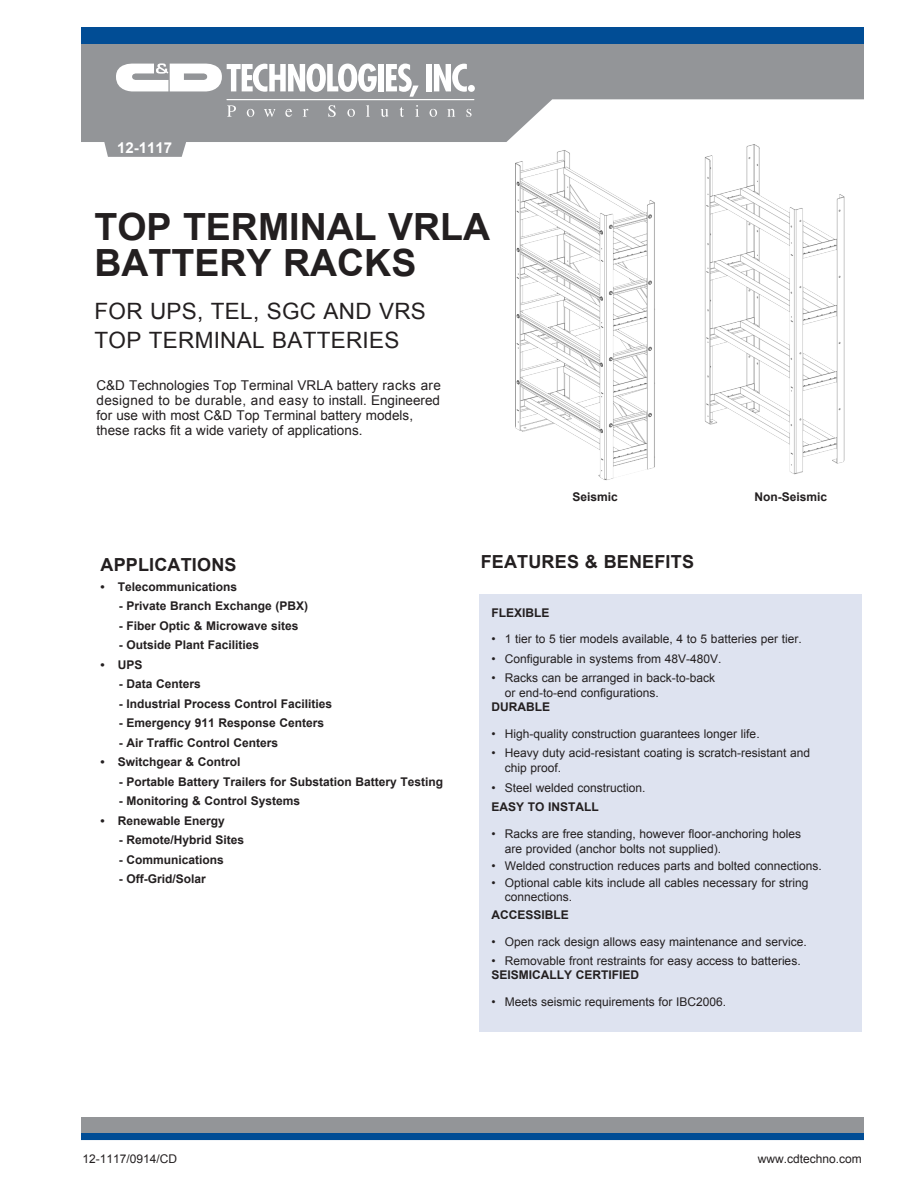
<style>
.page{position:relative;width:918px;height:1188px;background:#fff}
.page>*{position:absolute;margin:0;border:0;box-sizing:border-box;transform-origin:0 0}
.F5__Main_Head{font:700 37.5px/36px "Arial";color:#231f20}
.F5__Main_Head-2{font:22.5px "Arial";letter-spacing:.015em;color:#231f20}
.t1{font:700 18px "Arial";letter-spacing:.01em;color:#231f20}
.t2{font:700 15px "Arial";color:#fff}
.F6__Body_copy{font:13.5px/15px "Arial";color:#231f20}
.F9__Bullet{font:12px/15px "Arial";color:#231f20}
.F7__Subhead{font:700 12px "Arial";color:#231f20}
</style>
<div class="page">
<div style="left:81px;top:1133px;width:783px;height:7px;background:#014d95"></div>
<div style="left:81px;top:1117px;width:783px;height:16px;background:#939598"></div>
<svg style="left:81px;top:44px;width:783px;height:98px;fill:#939598"></svg>
<svg style="left:102px;top:133px;width:87px;height:24px;background:#9a9c9f"></svg>
<div style="left:81px;top:27px;width:783px;height:17px;background:#014d95"></div>
<svg style="left:227px;top:105px;width:9px;height:12px"></svg>
<svg style="left:247px;top:109px;width:7px;height:8px"></svg>
<svg style="left:264px;top:109px;width:11px;height:8px"></svg>
<svg style="left:285px;top:109px;width:7px;height:8px"></svg>
<svg style="left:303px;top:109px;width:5px;height:8px"></svg>
<svg style="left:328px;top:105px;width:8px;height:12px"></svg>
<svg style="left:347px;top:109px;width:8px;height:8px"></svg>
<svg style="left:366px;top:105px;width:4px;height:12px"></svg>
<svg style="left:381px;top:109px;width:8px;height:8px"></svg>
<svg style="left:400px;top:107px;width:4px;height:10px"></svg>
<svg style="left:415px;top:105px;width:4px;height:12px"></svg>
<svg style="left:430px;top:109px;width:7px;height:8px"></svg>
<svg style="left:447px;top:109px;width:8px;height:8px"></svg>
<svg style="left:466px;top:109px;width:6px;height:8px"></svg>
<div style="left:378px;top:64px;width:6px;height:27px;background:#fff"></div>
<svg style="left:386px;top:64px;width:33px;height:33px"></svg>
<div style="left:426px;top:64px;width:6px;height:27px;background:#fff"></div>
<svg style="left:434px;top:64px;width:33px;height:28px"></svg>
<div style="left:468px;top:85px;width:7px;height:7px;background:#fff;border-radius:50%"></div>
<svg style="left:116px;top:63px;width:261px;height:29px"></svg>
<hr style="left:227px;top:99px;width:247px;height:1px;background:#fff">
<div style="left:479px;top:594px;width:383px;height:438px;background:#dee3f0"></div>
<img style="left:516px;top:145px;width:329px;height:336px">
<p class="t2" style="left:117px;top:138px;width:57px">12-1117</p>
<p class="F5__Main_Head" style="left:94px;top:210px;width:397px">TOP TERMINAL VRLA<br>BATTERY RACKS</p>
<p class="F5__Main_Head-2" style="left:94px;top:296px;width:333px">FOR UPS, TEL, SGC AND VRS</p>
<p class="F5__Main_Head-2" style="left:94px;top:325px;width:306px">TOP TERMINAL BATTERIES</p>
<p class="F6__Body_copy" style="left:97px;top:378px;width:346px">C&amp;D Technologies Top Terminal VRLA battery racks are designed to be durable, and easy to install. Engineered for use with most C&amp;D Top Terminal battery models, these racks fit a wide variety of applications.</p>
<p class="F7__Subhead" style="left:572px;top:488px;width:47px">Seismic</p>
<p class="F7__Subhead" style="left:755px;top:488px;width:74px">Non-Seismic</p>
<p class="t1" style="left:101px;top:553px;width:137px">APPLICATIONS</p>
<p class="t1" style="left:481px;top:550px;width:215px">FEATURES &amp; BENEFITS</p>
<p class="F7__Subhead" style="left:101px;top:578px;width:138px">• Telecommunications</p>
<p class="F7__Subhead" style="left:119px;top:598px;width:191px">- Private Branch Exchange (PBX)</p>
<p class="F7__Subhead" style="left:119px;top:617px;width:181px">- Fiber Optic &amp; Microwave sites</p>
<p class="F7__Subhead" style="left:119px;top:637px;width:142px">- Outside Plant Facilities</p>
<p class="F7__Subhead" style="left:101px;top:656px;width:43px">• UPS</p>
<p class="F7__Subhead" style="left:119px;top:676px;width:84px">- Data Centers</p>
<p class="F7__Subhead" style="left:119px;top:695px;width:215px">- Industrial Process Control Facilities</p>
<p class="F7__Subhead" style="left:119px;top:715px;width:207px">- Emergency 911 Response Centers</p>
<p class="F7__Subhead" style="left:119px;top:734px;width:161px">- Air Traffic Control Centers</p>
<p class="F7__Subhead" style="left:101px;top:754px;width:141px">• Switchgear &amp; Control</p>
<p class="F7__Subhead" style="left:119px;top:773px;width:326px">- Portable Battery Trailers for Substation Battery Testing</p>
<p class="F7__Subhead" style="left:119px;top:793px;width:183px">- Monitoring &amp; Control Systems</p>
<p class="F7__Subhead" style="left:101px;top:812px;width:126px">• Renewable Energy</p>
<p class="F7__Subhead" style="left:119px;top:832px;width:127px">- Remote/Hybrid Sites</p>
<p class="F7__Subhead" style="left:119px;top:851px;width:107px">- Communications</p>
<p class="F7__Subhead" style="left:119px;top:871px;width:89px">- Off-Grid/Solar</p>
<p class="F7__Subhead" style="left:491px;top:604px;width:60px">FLEXIBLE</p>
<p class="F9__Bullet" style="left:491px;top:632px;width:312px">• 1 tier to 5 tier models available, 4 to 5 batteries per tier.</p>
<p class="F9__Bullet" style="left:491px;top:651px;width:232px">• Configurable in systems from 48V-480V.</p>
<p class="F9__Bullet" style="left:505px;top:670px;width:212px;text-indent:-14px">• Racks can be arranged in back-to-back or end-to-end configurations.</p>
<p class="F7__Subhead" style="left:491px;top:699px;width:60px">DURABLE</p>
<p class="F9__Bullet" style="left:491px;top:726px;width:270px">• High-quality construction guarantees longer life.</p>
<p class="F9__Bullet" style="left:505px;top:746px;width:307px;text-indent:-14px">• Heavy duty acid-resistant coating is scratch-resistant and chip proof.</p>
<p class="F9__Bullet" style="left:491px;top:780px;width:156px">• Steel welded construction.</p>
<p class="F7__Subhead" style="left:491px;top:799px;width:109px">EASY TO INSTALL</p>
<p class="F9__Bullet" style="left:505px;top:826px;width:298px;text-indent:-14px">• Racks are free standing, however floor-anchoring holes are provided (anchor bolts not supplied).</p>
<p class="F9__Bullet" style="left:491px;top:858px;width:332px">• Welded construction reduces parts and bolted connections.</p>
<p class="F9__Bullet" style="left:505px;top:877px;width:305px;line-height:13.5px;text-indent:-14px">• Optional cable kits include all cables necessary for string connections.</p>
<p class="F7__Subhead" style="left:491px;top:907px;width:79px">ACCESSIBLE</p>
<p class="F9__Bullet" style="left:491px;top:934px;width:317px">• Open rack design allows easy maintenance and service.</p>
<p class="F9__Bullet" style="left:491px;top:953px;width:311px">• Removable front restraints for easy access to batteries.</p>
<p class="F7__Subhead" style="left:491px;top:967px;width:149px">SEISMICALLY CERTIFIED</p>
<p class="F9__Bullet" style="left:491px;top:994px;width:236px">• Meets seismic requirements for IBC2006.</p>
<p class="F9__Bullet" style="left:82px;top:1151px;width:96px">12-1117/0914/CD</p>
<p class="F9__Bullet" style="left:758px;top:1151px;width:106px">www.cdtechno.com</p>
</div>
